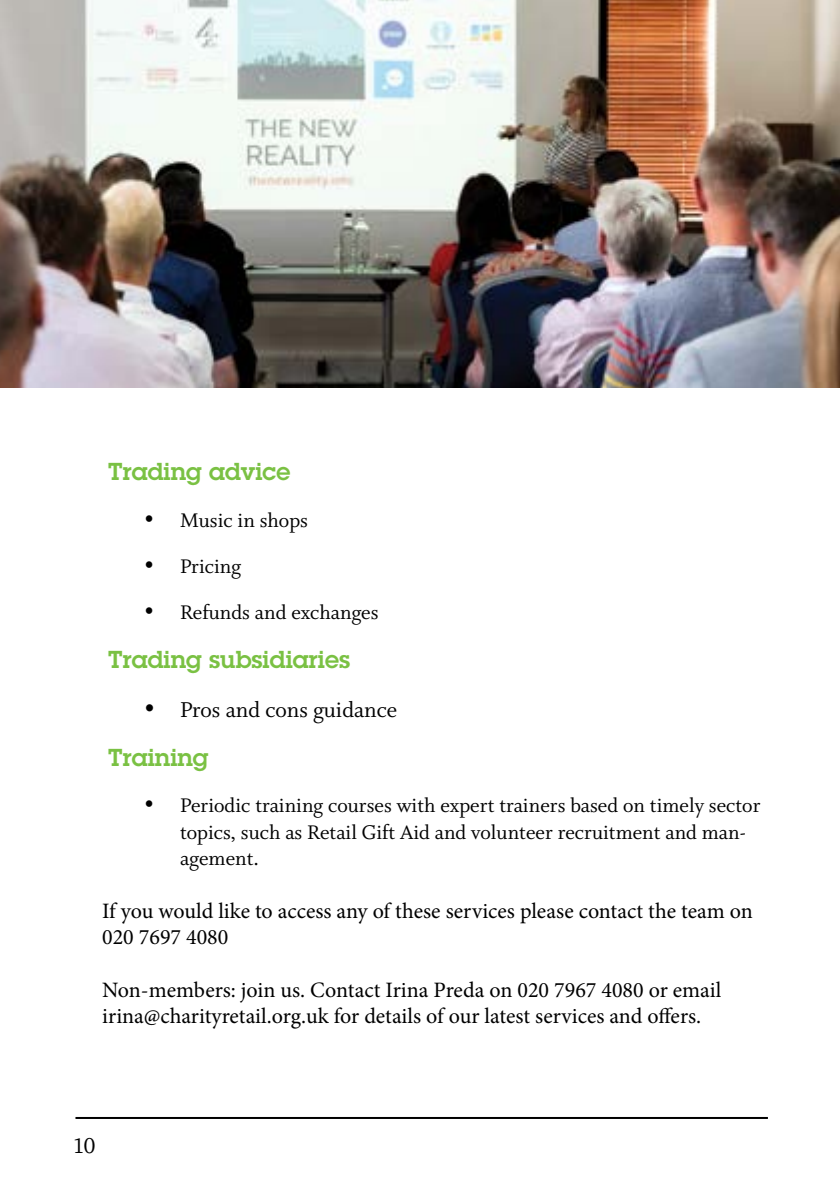
<style>
.page{position:relative;width:840px;height:1191px;background:#fff}
.page>*{position:absolute;margin:0;border:0;box-sizing:border-box;transform-origin:0 0}
.t1{font:600 24px "Lubalin Graph Std";color:#7ac143}
.t2{font:24px "Whitman";color:#000}
.t3{font:22px/26.4px "Minion Pro";color:#000}
.t4{font:22px/26.4px "Whitman";color:#000}
</style>
<div class="page">
<hr style="left:75px;top:1117px;width:692px;height:2px;background:#000">
<img style="left:0;top:0;width:839px;height:387px">
<p class="t1" style="left:108px;top:456px;width:184px">Trading advice</p>
<p class="t4" style="left:144px;top:507px;width:165px">• Music in shops</p>
<p class="t4" style="left:144px;top:553px;width:98px">• Pricing</p>
<p class="t4" style="left:144px;top:600px;width:236px">• Refunds and exchanges</p>
<p class="t1" style="left:108px;top:644px;width:243px">Trading subsidiaries</p>
<p class="t2" style="left:144px;top:696px;width:254px">• Pros and cons guidance</p>
<p class="t1" style="left:108px;top:741px;width:102px">Training</p>
<p class="t4" style="left:180px;top:792px;width:581px;text-indent:-36px">• Periodic training courses with expert trainers based on timely sector topics, such as Retail Gift Aid and volunteer recruitment and man&shy;agement.</p>
<p class="t3" style="left:102px;top:897px;width:651px">If you would like to access any of these services please contact the team on<br>020 7697 4080</p>
<p class="t3" style="left:102px;top:976px;width:620px">Non-members: join us. Contact Irina Preda on 020 7967 4080 or email irina@charityretail.org.uk for details of our latest services and offers.</p>
<p class="t2" style="left:74px;top:1132px;width:24px">10</p>
</div>
